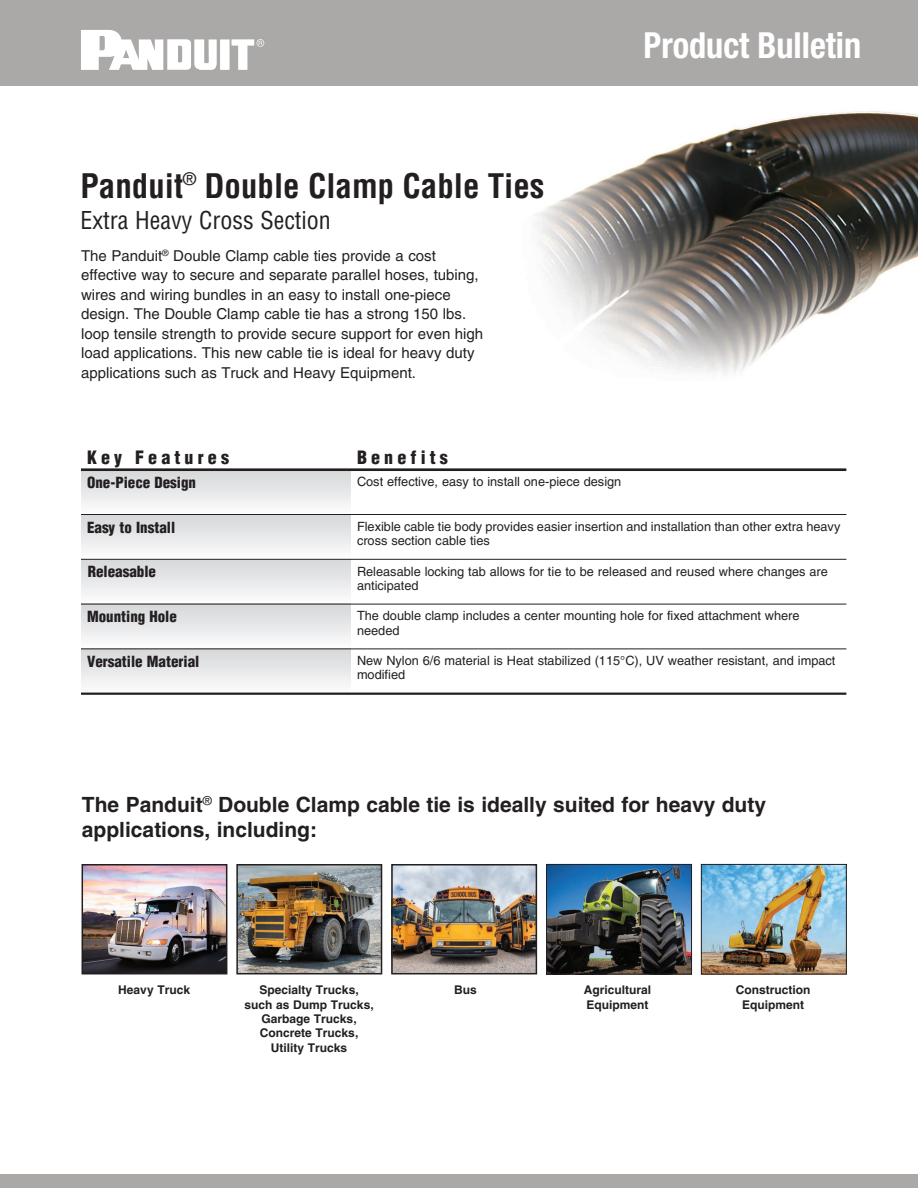
<style>
.page{position:relative;width:918px;height:1188px;background:#fff}
.page>*{position:absolute;margin:0;border:0;box-sizing:border-box;transform-origin:0 0}
.t1{font:700 condensed 36px "Helvetica Neue LT Std";color:#fff;scale:.95 1}
.t2{font:700 condensed 33px "Helvetica";color:#231f20}
.t3{font:condensed 24px "Helvetica";color:#231f20}
.t4{font:700 21px/25.2px "Helvetica";color:#231f20}
.t5{font:900 condensed 18px "Helvetica";letter-spacing:.23em;color:#231f20}
.t6{font:15px/19.5px "Helvetica";color:#231f20}
.t7{font:900 condensed 15px "Helvetica";color:#231f20}
.t8{font:12.75px/14.2px "Helvetica";color:#231f20}
.t9{font:700 12px/14.4px "Helvetica";color:#231f20;text-align:center}
</style>
<div class="page">
<img style="left:534px;top:111px;width:384px;height:263px">
<div style="left:81px;top:470px;width:270px;height:44px;background:linear-gradient(to bottom,#d5d6d8,#fbfbfc)"></div>
<div style="left:81px;top:514px;width:270px;height:45px;background:linear-gradient(to bottom,#d5d6d8,#fcfcfd)"></div>
<div style="left:81px;top:559px;width:270px;height:45px;background:linear-gradient(to bottom,#d5d6d9,#fdfdfd)"></div>
<div style="left:81px;top:604px;width:270px;height:45px;background:linear-gradient(to bottom,#d5d6d9,#fdfdfd)"></div>
<div style="left:81px;top:649px;width:270px;height:45px;background:linear-gradient(to bottom,#d5d6d9,#fdfdfd)"></div>
<img style="left:85px;top:867px;width:139px;height:104px">
<div style="left:82px;top:864px;width:145px;height:110px;border:2px solid #231f20"></div>
<img style="left:239px;top:867px;width:140px;height:104px">
<div style="left:236px;top:864px;width:146px;height:110px;border:2px solid #231f20"></div>
<hr style="left:81px;top:514px;width:270px;height:1px;background:#231f20">
<hr style="left:351px;top:514px;width:495px;height:1px;background:#231f20">
<hr style="left:81px;top:559px;width:270px;height:1px;background:#231f20">
<hr style="left:351px;top:559px;width:495px;height:1px;background:#231f20">
<hr style="left:81px;top:604px;width:270px;height:1px;background:#231f20">
<hr style="left:351px;top:604px;width:495px;height:1px;background:#231f20">
<hr style="left:81px;top:649px;width:270px;height:1px;background:#231f20">
<hr style="left:351px;top:649px;width:495px;height:1px;background:#231f20">
<hr style="left:81px;top:693px;width:270px;height:2px;background:#231f20">
<hr style="left:351px;top:693px;width:495px;height:2px;background:#231f20">
<hr style="left:81px;top:468px;width:270px;height:3px;background:#231f20">
<hr style="left:351px;top:468px;width:495px;height:3px;background:#231f20">
<img style="left:394px;top:867px;width:140px;height:104px">
<div style="left:391px;top:864px;width:146px;height:110px;border:2px solid #231f20"></div>
<img style="left:548px;top:866px;width:142px;height:106px">
<div style="left:546px;top:864px;width:146px;height:110px;border:1px solid #231f20"></div>
<img style="left:703px;top:866px;width:142px;height:106px">
<div style="left:701px;top:864px;width:146px;height:110px;border:1px solid #231f20"></div>
<div style="left:0;top:0;width:918px;height:86px;background:#aaa9a8"></div>
<svg style="left:81px;top:30px;width:183px;height:40px"></svg>
<div style="left:0;top:1174px;width:918px;height:14px;background:#aaa9a8"></div>
<h2 class="t2" style="left:81px;top:165px;width:465px">Panduit<sup>®</sup> Double Clamp Cable Ties</h2>
<h3 class="t3" style="left:81px;top:205px;width:252px">Extra Heavy Cross Section</h3>
<p class="t6" style="left:81px;top:246px;width:404px">The Panduit<sup>®</sup> Double Clamp cable ties provide a cost effective way to secure and separate parallel hoses, tubing, wires and wiring bundles in an easy to install one-piece design. The Double Clamp cable tie has a strong 150 lbs. loop tensile strength to provide secure support for even high load applications. This new cable tie is ideal for heavy duty applications such as Truck and Heavy Equipment.</p>
<h1 class="t1" style="left:644px;top:24px;width:231px">Product Bulletin</h1>
<h3 class="t5" style="left:87px;top:446px;width:144px">Key Features</h3>
<h3 class="t5" style="left:357px;top:446px;width:92px">Benefits</h3>
<p class="t7" style="left:87px;top:473px;width:111px">One-Piece Design</p>
<p class="t8" style="left:357px;top:474px;width:266px">Cost effective, easy to install one-piece design</p>
<p class="t7" style="left:87px;top:518px;width:90px">Easy to Install</p>
<p class="t8" style="left:357px;top:519px;width:485px">Flexible cable tie body provides easier insertion and installation than other extra heavy cross section cable ties</p>
<p class="t7" style="left:88px;top:562px;width:70px">Releasable</p>
<p class="t8" style="left:357px;top:564px;width:472px">Releasable locking tab allows for tie to be released and reused where changes are anticipated</p>
<p class="t7" style="left:87px;top:607px;width:91px">Mounting Hole</p>
<p class="t8" style="left:357px;top:609px;width:444px">The double clamp includes a center mounting hole for fixed attachment where needed</p>
<p class="t7" style="left:87px;top:652px;width:114px">Versatile Material</p>
<p class="t8" style="left:357px;top:653px;width:480px">New Nylon 6/6 material is Heat stabilized (115°C), UV weather resistant, and impact modified</p>
<h3 class="t4" style="left:82px;top:792px;width:686px">The Panduit<sup>®</sup> Double Clamp cable tie is ideally suited for heavy duty applications, including:</h3>
<p class="t9" style="left:118px;top:983px;width:73px">Heavy Truck</p>
<p class="t9" style="left:245px;top:983px;width:131px">Specialty Trucks, such as Dump Trucks,<br>Garbage Trucks,<br>Concrete Trucks,<br>Utility Trucks</p>
<p class="t9" style="left:454px;top:983px;width:24px">Bus</p>
<p class="t9" style="left:584px;top:983px;width:69px;text-align:left">Agricultural<br>Equipment</p>
<p class="t9" style="left:736px;top:983px;width:76px">Construction<br>Equipment</p>
</div>
